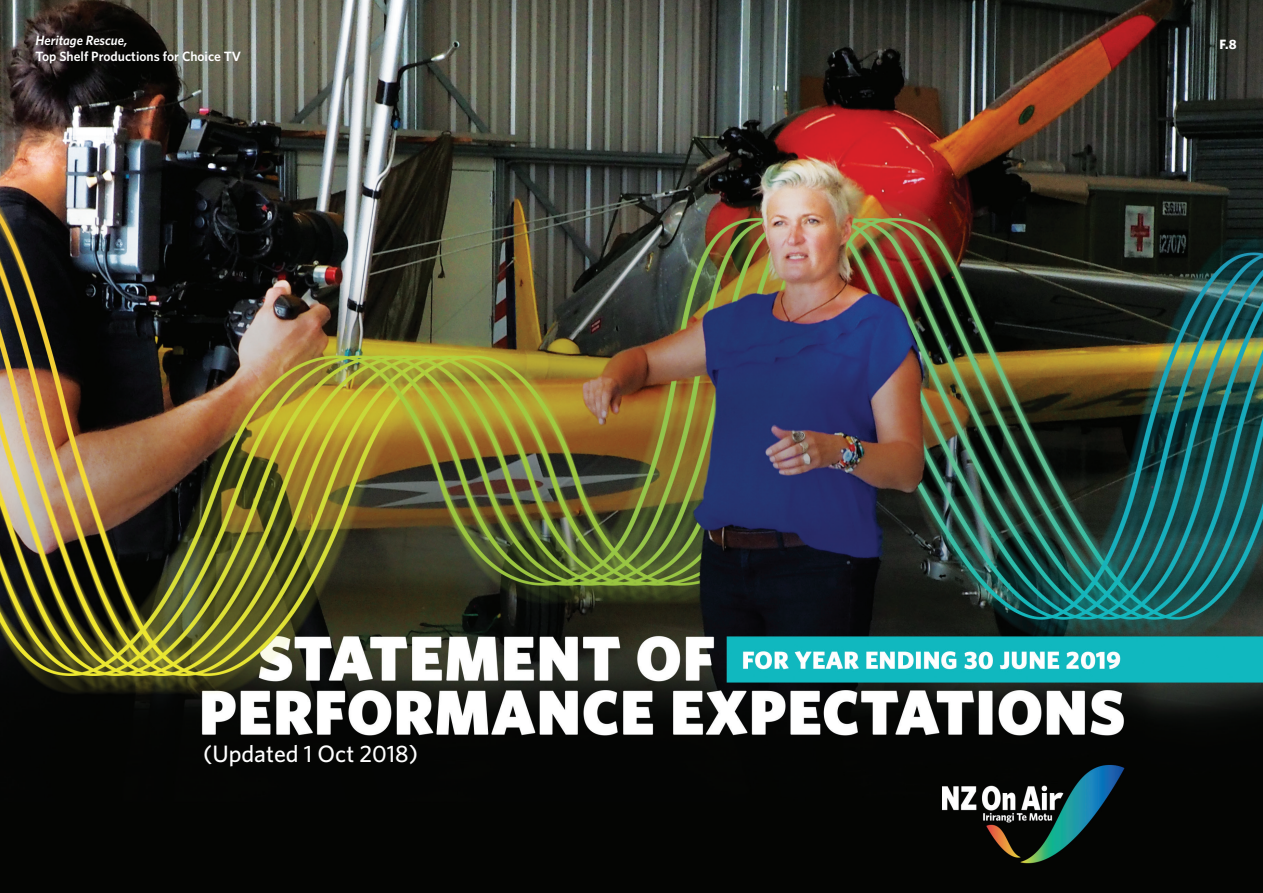
<style>
.page{position:relative;width:1263px;height:893px;background:#fff}
.page>*{position:absolute;margin:0;border:0;box-sizing:border-box;transform-origin:0 0}
.t1{font:500 23.7px "Whitney";color:#fff}
.t2{font:600 13.5px "Whitney";color:#fff}
.t3{font:italic 600 13.5px "Whitney";color:#fff}
.t4{font:700 13.5px "Whitney";color:#fff}
</style>
<div class="page">
<img style="left:0;top:0;width:1263px;height:893px">
<p class="t3" style="left:35px;top:31px;width:93px">Heritage Rescue,</p>
<p class="t4" style="left:1219px;top:36px;width:19px">F.8</p>
<p class="t2" style="left:35px;top:48px;width:207px">Top Shelf Productions for Choice TV</p>
<h1 class="t1" style="left:203px;top:738px;width:216px">(Updated 1 Oct 2018)</h1>
</div>
